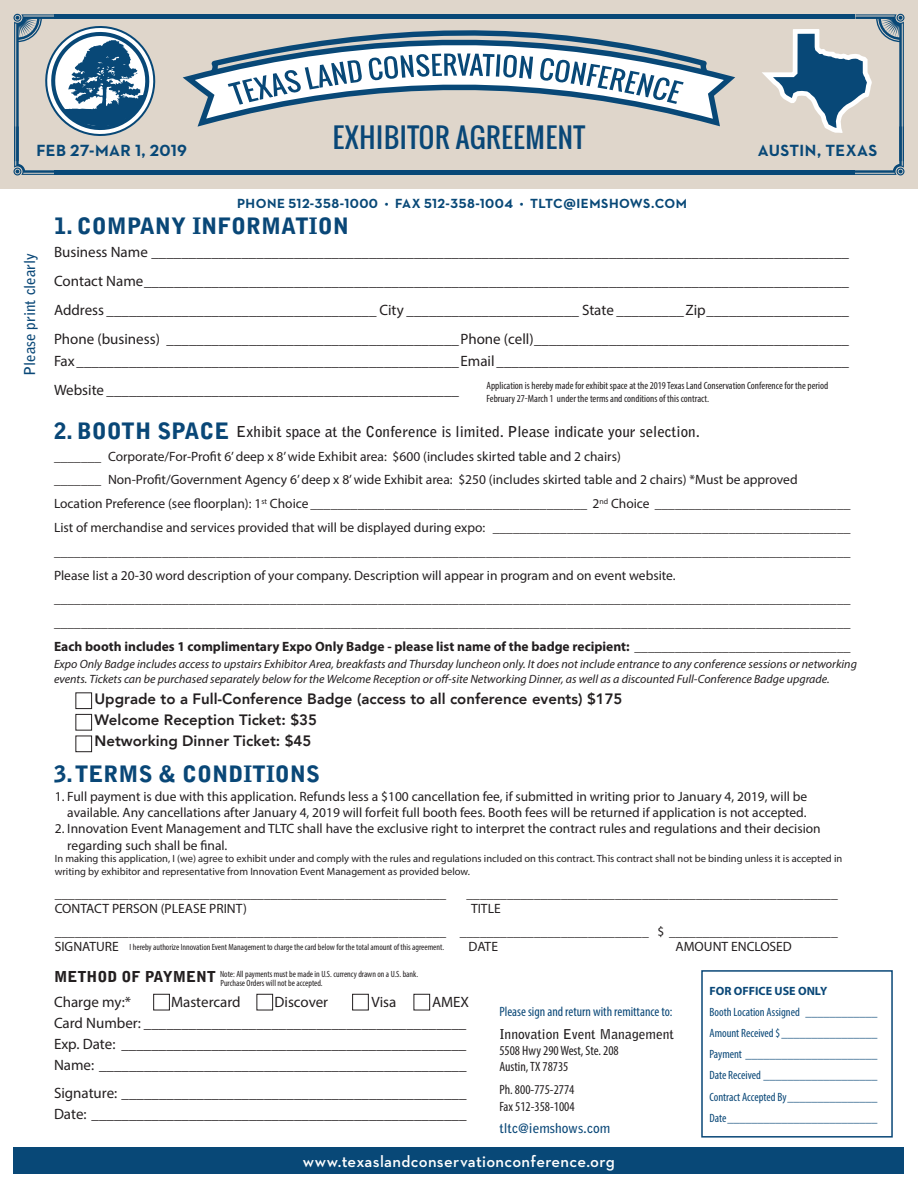
<style>
.page{position:relative;width:918px;height:1188px;background:#fff}
.page>*{position:absolute;margin:0;border:0;box-sizing:border-box;transform-origin:0 0}
.t1{font:27px "Oswald";letter-spacing:.025em;color:#094777}
.t2{font:900 22.5px "Bell Gothic Std";color:#094777}
.t3{font:600 16.5px "Neutraface 2 Text";letter-spacing:.02em;color:#fff}
.t4{font:700 16.5px "Neutraface 2 Text";letter-spacing:.025em;color:#084877}
.t5{font:15px/21px "Myriad Pro";color:#231f20}
.t6{font:800 15px/21px "Avenir";color:#231f20}
.t7{font:700 15px "Bell Gothic Std";color:#231f20}
.t8{font:700 15px "Bell Gothic Std";color:#094777}
.t9{font:13.5px/23.9px "Myriad Pro";color:#231f20}
.t10{font:700 13.5px "Myriad Pro";color:#231f20}
.t11{font:condensed 13.5px/16.2px "Myriad Pro";color:#231f20}
.t12{font:700 13.5px "Neutraface 2 Text";letter-spacing:.035em;color:#084877}
.t13{font:condensed 13.5px "Myriad Pro";color:#094777}
.t14{font:700 13.5px "Bell Gothic Std";color:#231f20}
.t15{font:700 13.5px "Bell Gothic Std";color:#094777}
.t16{font:italic 12px/15px "Myriad Pro";color:#231f20}
.t17{font:condensed 12px/21.1px "Myriad Pro";color:#094777;text-align:justify}
.t18{font:700 12px "Myriad Pro";color:#094777}
.t19{font:10.5px/12.6px "Myriad Pro";color:#231f20}
.t20{font:condensed 10.5px/12.6px "Myriad Pro";color:#231f20}
.t21{font:condensed 9px/9px "Myriad Pro";color:#231f20}
.s1{font-weight:900;font-size:22.5px;color:#094777}
.s2{font-family:"Bell Gothic Std";font-weight:900;font-stretch:normal;font-size:15px}
</style>
<div class="page">
<div style="left:0;top:0;width:918px;height:189px;background:#dfd6cb"></div>
<hr style="left:55px;top:14px;width:800px;height:1px;background:#084877">
<hr style="left:55px;top:16px;width:800px;height:3px;background:#084877">
<div style="left:14px;top:1148px;width:890px;height:26px;background:#084877"></div>
<hr style="left:55px;top:174px;width:800px;height:1px;background:#084877">
<hr style="left:55px;top:170px;width:800px;height:3px;background:#084877">
<svg style="left:747px;top:14px;width:158px;height:162px"></svg>
<svg style="left:182px;top:72px;width:553px;height:55px"></svg>
<svg style="left:193px;top:30px;width:525px;height:75px"></svg>
<svg style="left:13px;top:14px;width:158px;height:161px"></svg>
<div style="left:701px;top:970px;width:192px;height:168px;border:2px solid #094777"></div>
<div style="left:153px;top:994px;width:17px;height:16px;border:1px solid #231f20"></div>
<div style="left:257px;top:994px;width:16px;height:16px;border:1px solid #231f20"></div>
<div style="left:352px;top:994px;width:17px;height:16px;border:1px solid #231f20"></div>
<div style="left:414px;top:994px;width:16px;height:16px;border:1px solid #231f20"></div>
<div style="left:75px;top:692px;width:17px;height:17px;border:1px solid #231f20"></div>
<div style="left:75px;top:714px;width:17px;height:17px;border:1px solid #231f20"></div>
<div style="left:75px;top:736px;width:17px;height:16px;border:1px solid #231f20"></div>
<h1 class="t1" style="left:333px;top:117px;width:254px">EXHIBITOR AGREEMENT</h1>
<p class="t4" style="left:36px;top:140px;width:152px">FEB 27-MAR 1, 2019</p>
<p class="t4" style="left:758px;top:140px;width:121px">AUSTIN, TEXAS</p>
<p class="t8" style="left:21px;top:376px;width:124px;rotate:-90deg">Please print clearly</p>
<p class="t12" style="left:237px;top:194px;width:451px">PHONE 512-358-1000 • FAX 512-358-1004 • TLTC@IEMSHOWS.COM</p>
<h2 class="t2" style="left:54px;top:213px;width:296px">1. COMPANY INFORMATION</h2>
<p class="t5" style="left:54px;top:237px;width:796px;line-height:29px;text-align:justify">Business Name _____________________________________________________________________________________________ Contact Name______________________________________________________________________________________________ Address ____________________________________ City _______________________ State _________Zip___________________ Phone (business) _______________________________________Phone (cell)__________________________________________</p>
<p class="t5" style="left:54px;top:347px;width:797px;line-height:29px">Fax___________________________________________________Email_______________________________________________<br>Website _______________________________________________</p>
<p class="t7" style="left:54px;top:423px;width:647px"><span class="s1">2. BOOTH SPACE</span> Exhibit space at the Conference is limited. Please indicate your selection.</p>
<p class="t20" style="left:487px;top:379px;width:343px">Application is hereby made for exhibit space at the 2019 Texas Land Conservation Conference for the period<br>February 27-March 1 under the terms and conditions of this contract.</p>
<p class="t9" style="left:54px;top:444px;width:798px">_______ Corporate/For-Profit 6’ deep x 8’ wide Exhibit area: $600 (includes skirted table and 2 chairs)<br>_______ Non-Profit/Government Agency 6’ deep x 8’ wide Exhibit area: $250 (includes skirted table and 2 chairs) *Must be approved<br>Location Preference (see floorplan): 1<sup>st</sup> Choice _________________________________________ 2<sup>nd</sup> Choice _____________________________ List of merchandise and services provided that will be displayed during expo: _____________________________________________________ ______________________________________________________________________________________________________________________ Please list a 20-30 word description of your company. Description will appear in program and on event website. ______________________________________________________________________________________________________________________ ______________________________________________________________________________________________________________________</p>
<p class="t10" style="left:54px;top:638px;width:798px">Each booth includes 1 complimentary Expo Only Badge - please list name of the badge recipient: ________________________________</p>
<p class="t16" style="left:54px;top:657px;width:805px">Expo Only Badge includes access to upstairs Exhibitor Area, breakfasts and Thursday luncheon only. It does not include entrance to any conference sessions or networking events. Tickets can be purchased separately below for the Welcome Reception or off-site Networking Dinner, as well as a discounted Full-Conference Badge upgrade.</p>
<p class="t6" style="left:94px;top:689px;width:530px">Upgrade to a Full-Conference Badge (access to all conference events) $175<br>Welcome Reception Ticket: $35<br>Networking Dinner Ticket: $45</p>
<h2 class="t2" style="left:54px;top:761px;width:267px">3. TERMS &amp; CONDITIONS</h2>
<p class="t9" style="left:55px;top:788px;width:754px;line-height:16.2px;text-align:right">1. Full payment is due with this application. Refunds less a $100 cancellation fee, if submitted in writing prior to January 4, 2019, will be available. Any cancellations after January 4, 2019 will forfeit full booth fees. Booth fees will be returned if application is not accepted.</p>
<p class="t9" style="left:67px;top:820px;width:755px;line-height:16.2px;text-indent:-13px">2. Innovation Event Management and TLTC shall have the exclusive right to interpret the contract rules and regulations and their decision regarding such shall be final.</p>
<p class="t19" style="left:55px;top:852px;width:789px">In making this application, I (we) agree to exhibit under and comply with the rules and regulations included on this contract. This contract shall not be binding unless it is accepted in writing by exhibitor and representative from Innovation Event Management as provided below.</p>
<p class="t9" style="left:55px;top:881px;width:393px">__________________________________________________________</p>
<p class="t9" style="left:466px;top:881px;width:373px">_______________________________________________________</p>
<p class="t9" style="left:55px;top:896px;width:194px">CONTACT PERSON (PLEASE PRINT)</p>
<p class="t9" style="left:55px;top:896px;width:784px;line-height:23px;text-indent:416px">TITLE __________________________________________________________ ____________________________ $ _________________________</p>
<p class="t9" style="left:55px;top:934px;width:66px">SIGNATURE</p>
<p class="t9" style="left:469px;top:934px;width:31px">DATE</p>
<p class="t9" style="left:676px;top:934px;width:118px">AMOUNT ENCLOSED</p>
<p class="t21" style="left:220px;top:970px;width:199px;text-indent:-166px"><span class="s2">METHOD OF PAYMENT</span> Note: All payments must be made in U.S. currency drawn on a U.S. bank.<br>Purchase Orders will not be accepted.</p>
<p class="t5" style="left:54px;top:992px;width:79px">Charge my:*</p>
<p class="t5" style="left:171px;top:992px;width:71px">Mastercard</p>
<p class="t5" style="left:274px;top:992px;width:55px">Discover</p>
<p class="t5" style="left:372px;top:992px;width:26px">Visa</p>
<p class="t21" style="left:130px;top:942px;width:316px">I hereby authorize Innovation Event Management to charge the card below for the total amount of this agreement.</p>
<p class="t18" style="left:710px;top:983px;width:119px">FOR OFFICE USE ONLY</p>
<p class="t17" style="left:710px;top:1001px;width:169px">Booth Location Assigned ____________ Amount Received $________________ Payment ______________________ Date Received ___________________ Contract Accepted By_______________ Date_________________________</p>
<p class="t5" style="left:54px;top:992px;width:417px;text-indent:378px">AMEX Card Number: ___________________________________________ Exp. Date: ______________________________________________ Name: _________________________________________________</p>
<p class="t5" style="left:54px;top:1082px;width:414px">Signature: ______________________________________________<br>Date: __________________________________________________</p>
<p class="t13" style="left:499px;top:1003px;width:175px">Please sign and return with remittance to:</p>
<p class="t14" style="left:499px;top:1026px;width:176px">Innovation Event Management</p>
<p class="t11" style="left:499px;top:1042px;width:121px">5508 Hwy 290 West, Ste. 208<br>Austin, TX 78735</p>
<p class="t11" style="left:499px;top:1082px;width:77px">Ph. 800-775-2774<br>Fax 512-358-1004</p>
<p class="t15" style="left:499px;top:1120px;width:112px">tltc@iemshows.com</p>
<p class="t3" style="left:303px;top:1151px;width:314px">www.texaslandconservationconference.org</p>
</div>
